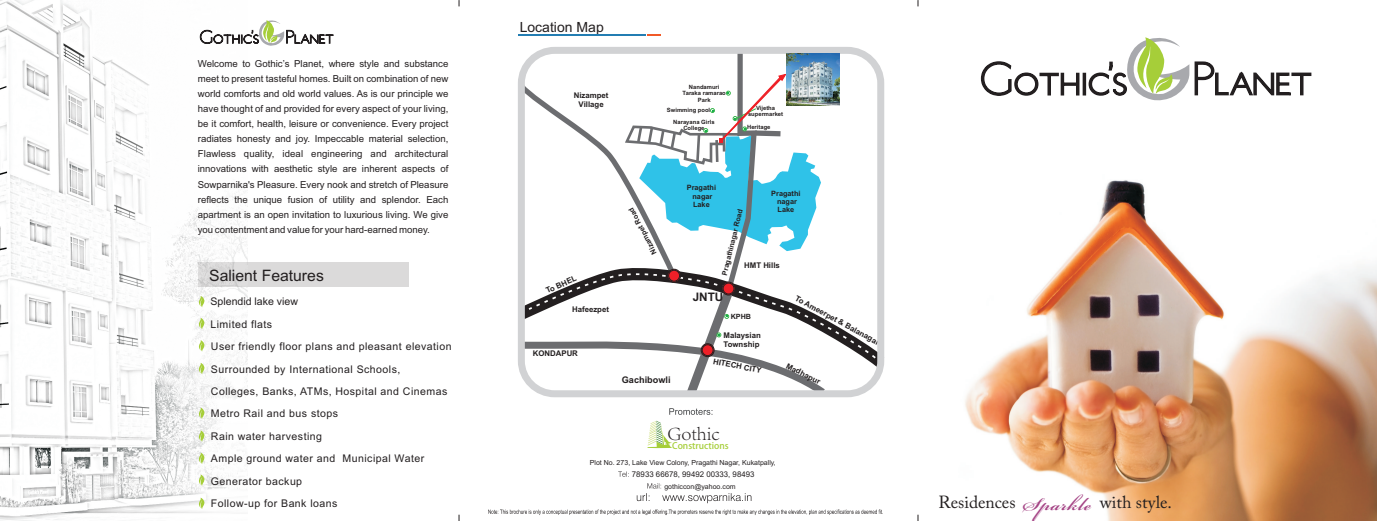
<style>
.page{position:relative;width:1377px;height:521px;background:#fff}
.page>*{position:absolute;margin:0;border:0;box-sizing:border-box;transform-origin:0 0}
.t1{font:27.56px "Bickham Script Pro";letter-spacing:.025em;color:#a54586}
.t2{font:300 19.25px "Adobe Song Std";color:#231f20}
.t3{font:17.41px "Adobe Caslon Pro";color:#231f20}
.t4{font:15.75px "Arial";color:#231f20}
.t5{font:14px "Arial";color:#231f20}
.t6{font:700 11.72px "Arial";color:#231f20}
.t7{font:10.59px/22.4px "Arial";letter-spacing:.04em;color:#231f20}
.t8{font:9.62px/15px "Arial";color:#231f20;text-align:justify}
.t9{font:700 9.1px "Arial";color:#231f20}
.t10{font:700 8.92px "Adobe Fan Heiti Std";color:#a6ce39}
.t11{font:7.88px "Arial";color:#231f20}
.t12{font:700 7.79px/8.8px "Arial";color:#231f20}
.t13{font:700 7.35px/8.1px "Arial";color:#231f20;text-align:center}
.t14{font:700 7.17px "Arial";color:#231f20}
.t15{font:7px "Arial";color:#231f20}
.t16{font:700 5.86px/6.6px "Arial";color:#231f20;text-align:center}
</style>
<div class="page">
<img style="left:918px;top:180px;width:458px;height:341px">
<div style="left:198px;top:262px;width:211px;height:24px;background:#dbdada"></div>
<img style="left:0;top:0;width:247px;height:521px">
<svg style="left:980px;top:37px;width:332px;height:64px"></svg>
<svg style="left:199px;top:19px;width:135px;height:28px"></svg>
<svg style="left:832px;top:323px;width:44px;height:37px"></svg>
<div style="left:518px;top:47px;width:366px;height:350px;border:7px solid #d1d2d4;border-radius:33px"></div>
<img style="left:832px;top:53px;width:7px;height:53px">
<svg style="left:488px;top:509px;width:395px;height:6px"></svg>
<svg style="left:637px;top:483px;width:114px;height:20px"></svg>
<svg style="left:618px;top:471px;width:11px;height:6px"></svg>
<svg style="left:518px;top:47px;width:314px;height:401px"></svg>
<svg style="left:199px;top:296px;width:5px;height:11px"></svg>
<svg style="left:199px;top:318px;width:5px;height:11px"></svg>
<svg style="left:199px;top:340px;width:5px;height:12px"></svg>
<svg style="left:199px;top:363px;width:5px;height:11px"></svg>
<svg style="left:199px;top:408px;width:5px;height:11px"></svg>
<svg style="left:199px;top:430px;width:5px;height:12px"></svg>
<svg style="left:199px;top:453px;width:5px;height:11px"></svg>
<svg style="left:199px;top:474px;width:5px;height:12px"></svg>
<svg style="left:199px;top:498px;width:5px;height:11px"></svg>
<hr style="left:518px;top:35px;width:128px;height:1px;background:#237db2">
<svg style="left:647px;top:35px;width:14px;height:1px"></svg>
<p class="t8" style="left:198px;top:57px;width:252px">Welcome to Gothic’s Planet, where style and substance meet to present tasteful homes. Built on combination of new world comforts and old world values. As is our principle we have thought of and provided for every aspect of your living, be it comfort, health, leisure or convenience. Every project radiates honesty and joy. Impeccable material selection, Flawless quality, ideal engineering and architectural innovations with aesthetic style are inherent aspects of Sowparnika's Pleasure. Every nook and stretch of Pleasure reflects the unique fusion of utility and splendor. Each apartment is an open invitation to luxurious living. We give you contentment and value for your hard-earned money.</p>
<h3 class="t4" style="left:209px;top:270px;width:116px">Salient Features</h3>
<p class="t7" style="left:210px;top:291px;width:242px">Splendid lake view<br>Limited flats<br>User friendly floor plans and pleasant elevation<br>Surrounded by International Schools,<br>Colleges, Banks, ATMs, Hospital and Cinemas<br>Metro Rail and bus stops<br>Rain water harvesting<br>Ample ground water and Municipal Water<br>Generator backup<br>Follow-up for Bank loans</p>
<h3 class="t5" style="left:520px;top:22px;width:86px">Location Map</h3>
<p class="t12" style="left:574px;top:92px;width:36px;text-align:center">Nizampet<br>Village</p>
<p class="t16" style="left:682px;top:84px;width:45px">Nandamuri<br>Taraka ramarao<br>Park</p>
<p class="t16" style="left:667px;top:107px;width:45px">Swimming pool</p>
<p class="t16" style="left:673px;top:119px;width:43px">Narayana Girls<br>College</p>
<p class="t16" style="left:748px;top:105px;width:37px">Vijetha supermarket</p>
<p class="t16" style="left:747px;top:125px;width:25px">Heritage</p>
<p class="t12" style="left:545px;top:288px;width:34px;rotate:-24deg">To BHEL</p>
<p class="t12" style="left:572px;top:306px;width:38px">Hafeezpet</p>
<p class="t14" style="left:652px;top:255px;width:53px;rotate:-118deg">Nizampet Road</p>
<p class="t12" style="left:533px;top:350px;width:47px">KONDAPUR</p>
<p class="t9" style="left:622px;top:376px;width:50px">Gachibowli</p>
<p class="t13" style="left:687px;top:184px;width:31px">Pragathi nagar<br>Lake</p>
<p class="t13" style="left:771px;top:190px;width:31px">Pragathi nagar<br>Lake</p>
<p class="t14" style="left:721px;top:274px;width:70px;rotate:-76deg">Pragathinagar Road</p>
<p class="t12" style="left:744px;top:262px;width:37px">HMT Hills</p>
<p class="t6" style="left:692px;top:292px;width:32px">JNTU</p>
<p class="t14" style="left:730px;top:314px;width:22px">KPHB</p>
<p class="t12" style="left:723px;top:331px;width:39px">Malaysian<br>Township</p>
<p class="t12" style="left:714px;top:358px;width:51px;rotate:11deg">HITECH CITY</p>
<p class="t12" style="left:797px;top:294px;width:96px;rotate:29deg">To Ameerpet &amp; Balanagar</p>
<p class="t12" style="left:788px;top:362px;width:39px;rotate:26deg">Madhapur</p>
<h2 class="t2" style="left:667px;top:423px;width:54px">Gothic</h2>
<p class="t10" style="left:672px;top:441px;width:58px">Constructions</p>
<p class="t15" style="left:590px;top:460px;width:187px">Plot No. 273, Lake View Colony, Pragathi Nagar, Kukatpally,</p>
<p class="t15" style="left:664px;top:483px;width:73px">gothiccon@yahoo.com</p>
<p class="t11" style="left:632px;top:472px;width:124px">78933 66678, 99492 00333, 98493</p>
<h1 class="t1" style="left:1023px;top:491px;width:69px">Sparkle</h1>
<h3 class="t3" style="left:938px;top:495px;width:79px">Residences</h3>
<h3 class="t3" style="left:1099px;top:495px;width:74px">with style.</h3>
</div>
